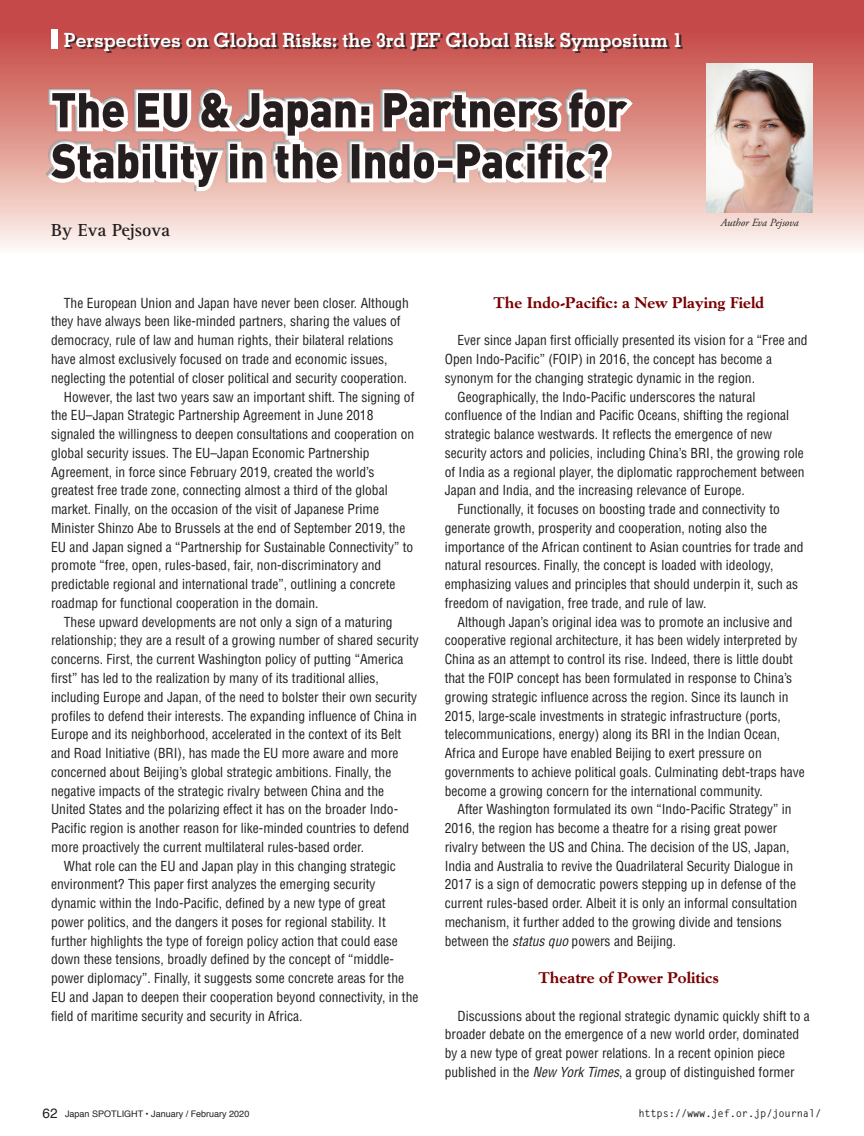
<style>
.page{position:relative;width:864px;height:1136px;background:#fff}
.page>*{position:absolute;margin:0;border:0;box-sizing:border-box;transform-origin:0 0}
.t1{font:700 19.5px "Memphis";color:#fff}
.t2{font:700 18px "Rotis Serif";color:#231f20}
.t3{font:800 15.75px "Goudy";color:#790100}
.t4{font:condensed 13.5px/18.8px "Helvetica";color:#231f20}
.t5{font:italic 10.95px "Adobe Garamond";color:#231f20}
.t6{font:700 10.5px "Letter Gothic Std";letter-spacing:-.02em;color:#231f20}
.t7{font:9px "Helvetica";color:#231f20}
.s1{font-style:italic}
.s2{font-size:13.5px}
</style>
<div class="page">
<svg style="left:0;top:0;width:863px;height:247px;background:#dd928e"></svg>
<div style="left:27px;top:60px;width:669px;height:147px;background:#231f20;opacity:.4"></div>
<div style="left:66px;top:34px;width:616px;height:19px;background:#231f20;opacity:.8"></div>
<div style="left:51px;top:30px;width:6px;height:19px;background:#fff"></div>
<img style="left:706px;top:64px;width:106px;height:149px">
<h1 class="t1" style="left:64px;top:27px;width:620px">Perspectives on Global Risks: the 3rd JEF Global Risk Symposium 1</h1>
<h2 class="t2" style="left:51px;top:220px;width:121px">By Eva Pejsova</h2>
<p class="t5" style="left:720px;top:217px;width:79px">Author Eva Pejsova</p>
<p class="t4" style="left:64px;top:293px;width:346px">The European Union and Japan have never been closer. Although</p>
<p class="t4" style="left:51px;top:312px;width:351px">they have always been like-minded partners, sharing the values of</p>
<p class="t4" style="left:51px;top:331px;width:344px">democracy, rule of law and human rights, their bilateral relations</p>
<p class="t4" style="left:51px;top:349px;width:338px">have almost exclusively focused on trade and economic issues,</p>
<p class="t4" style="left:51px;top:368px;width:357px">neglecting the potential of closer political and security cooperation.</p>
<p class="t4" style="left:64px;top:387px;width:352px">However, the last two years saw an important shift. The signing of</p>
<p class="t4" style="left:51px;top:406px;width:324px">the EU–Japan Strategic Partnership Agreement in June 2018</p>
<p class="t4" style="left:51px;top:424px;width:364px">signaled the willingness to deepen consultations and cooperation on</p>
<p class="t4" style="left:51px;top:443px;width:320px">global security issues. The EU–Japan Economic Partnership</p>
<p class="t4" style="left:51px;top:462px;width:325px">Agreement, in force since February 2019, created the world’s</p>
<p class="t4" style="left:51px;top:481px;width:338px">greatest free trade zone, connecting almost a third of the global</p>
<p class="t4" style="left:51px;top:499px;width:329px">market. Finally, on the occasion of the visit of Japanese Prime</p>
<p class="t4" style="left:51px;top:518px;width:355px">Minister Shinzo Abe to Brussels at the end of September 2019, the</p>
<p class="t4" style="left:51px;top:537px;width:363px">EU and Japan signed a “Partnership for Sustainable Connectivity” to</p>
<p class="t4" style="left:51px;top:556px;width:331px">promote “free, open, rules-based, fair, non-discriminatory and</p>
<p class="t4" style="left:51px;top:574px;width:346px">predictable regional and international trade”, outlining a concrete</p>
<p class="t4" style="left:51px;top:593px;width:269px">roadmap for functional cooperation in the domain.</p>
<p class="t4" style="left:64px;top:612px;width:330px">These upward developments are not only a sign of a maturing</p>
<p class="t4" style="left:51px;top:631px;width:369px">relationship; they are a result of a growing number of shared security</p>
<p class="t4" style="left:51px;top:649px;width:354px">concerns. First, the current Washington policy of putting “America</p>
<p class="t4" style="left:51px;top:668px;width:329px">first” has led to the realization by many of its traditional allies,</p>
<p class="t4" style="left:51px;top:687px;width:367px">including Europe and Japan, of the need to bolster their own security</p>
<p class="t4" style="left:51px;top:706px;width:367px">profiles to defend their interests. The expanding influence of China in</p>
<p class="t4" style="left:51px;top:724px;width:351px">Europe and its neighborhood, accelerated in the context of its Belt</p>
<p class="t4" style="left:51px;top:743px;width:349px">and Road Initiative (BRI), has made the EU more aware and more</p>
<p class="t4" style="left:51px;top:762px;width:342px">concerned about Beijing’s global strategic ambitions. Finally, the</p>
<p class="t4" style="left:51px;top:781px;width:334px">negative impacts of the strategic rivalry between China and the</p>
<p class="t4" style="left:51px;top:799px;width:348px">United States and the polarizing effect it has on the broader Indo-</p>
<p class="t4" style="left:51px;top:818px;width:359px">Pacific region is another reason for like-minded countries to defend</p>
<p class="t4" style="left:51px;top:837px;width:314px">more proactively the current multilateral rules-based order.</p>
<p class="t4" style="left:64px;top:856px;width:333px">What role can the EU and Japan play in this changing strategic</p>
<p class="t4" style="left:51px;top:874px;width:326px">environment? This paper first analyzes the emerging security</p>
<p class="t4" style="left:51px;top:893px;width:336px">dynamic within the Indo-Pacific, defined by a new type of great</p>
<p class="t4" style="left:51px;top:912px;width:336px">power politics, and the dangers it poses for regional stability. It</p>
<p class="t4" style="left:51px;top:931px;width:348px">further highlights the type of foreign policy action that could ease</p>
<p class="t4" style="left:51px;top:949px;width:344px">down these tensions, broadly defined by the concept of “middle-</p>
<p class="t4" style="left:51px;top:968px;width:354px">power diplomacy”. Finally, it suggests some concrete areas for the</p>
<p class="t4" style="left:51px;top:987px;width:369px">EU and Japan to deepen their cooperation beyond connectivity, in the</p>
<p class="t4" style="left:51px;top:1006px;width:253px">field of maritime security and security in Africa.</p>
<p class="t3" style="left:493px;top:293px;width:272px">The Indo-Pacific: a New Playing Field</p>
<p class="t4" style="left:457px;top:331px;width:351px">Ever since Japan first officially presented its vision for a “Free and</p>
<p class="t4" style="left:444px;top:349px;width:328px">Open Indo-Pacific” (FOIP) in 2016, the concept has become a</p>
<p class="t4" style="left:444px;top:368px;width:312px">synonym for the changing strategic dynamic in the region.</p>
<p class="t4" style="left:457px;top:387px;width:299px">Geographically, the Indo-Pacific underscores the natural</p>
<p class="t4" style="left:444px;top:406px;width:346px">confluence of the Indian and Pacific Oceans, shifting the regional</p>
<p class="t4" style="left:444px;top:424px;width:329px">strategic balance westwards. It reflects the emergence of new</p>
<p class="t4" style="left:444px;top:443px;width:360px">security actors and policies, including China’s BRI, the growing role</p>
<p class="t4" style="left:444px;top:462px;width:361px">of India as a regional player, the diplomatic rapprochement between</p>
<p class="t4" style="left:444px;top:481px;width:301px">Japan and India, and the increasing relevance of Europe.</p>
<p class="t4" style="left:457px;top:499px;width:324px">Functionally, it focuses on boosting trade and connectivity to</p>
<p class="t4" style="left:444px;top:518px;width:324px">generate growth, prosperity and cooperation, noting also the</p>
<p class="t4" style="left:444px;top:537px;width:360px">importance of the African continent to Asian countries for trade and</p>
<p class="t4" style="left:444px;top:556px;width:330px">natural resources. Finally, the concept is loaded with ideology,</p>
<p class="t4" style="left:444px;top:574px;width:355px">emphasizing values and principles that should underpin it, such as</p>
<p class="t4" style="left:444px;top:593px;width:263px">freedom of navigation, free trade, and rule of law.</p>
<p class="t4" style="left:457px;top:612px;width:336px">Although Japan’s original idea was to promote an inclusive and</p>
<p class="t4" style="left:444px;top:631px;width:354px">cooperative regional architecture, it has been widely interpreted by</p>
<p class="t4" style="left:444px;top:649px;width:349px">China as an attempt to control its rise. Indeed, there is little doubt</p>
<p class="t4" style="left:444px;top:668px;width:349px">that the FOIP concept has been formulated in response to China’s</p>
<p class="t4" style="left:444px;top:687px;width:345px">growing strategic influence across the region. Since its launch in</p>
<p class="t4" style="left:444px;top:706px;width:337px">2015, large-scale investments in strategic infrastructure (ports,</p>
<p class="t4" style="left:444px;top:724px;width:337px">telecommunications, energy) along its BRI in the Indian Ocean,</p>
<p class="t4" style="left:444px;top:743px;width:318px">Africa and Europe have enabled Beijing to exert pressure on</p>
<p class="t4" style="left:444px;top:762px;width:361px">governments to achieve political goals. Culminating debt-traps have</p>
<p class="t4" style="left:444px;top:781px;width:319px">become a growing concern for the international community.</p>
<p class="t4" style="left:457px;top:799px;width:335px">After Washington formulated its own “Indo-Pacific Strategy” in</p>
<p class="t4" style="left:444px;top:818px;width:334px">2016, the region has become a theatre for a rising great power</p>
<p class="t4" style="left:444px;top:837px;width:346px">rivalry between the US and China. The decision of the US, Japan,</p>
<p class="t4" style="left:444px;top:856px;width:350px">India and Australia to revive the Quadrilateral Security Dialogue in</p>
<p class="t4" style="left:444px;top:874px;width:352px">2017 is a sign of democratic powers stepping up in defense of the</p>
<p class="t4" style="left:444px;top:893px;width:354px">current rules-based order. Albeit it is only an informal consultation</p>
<p class="t4" style="left:444px;top:912px;width:338px">mechanism, it further added to the growing divide and tensions</p>
<p class="t4" style="left:444px;top:931px;width:233px">between the <span class="s1">status quo</span> powers and Beijing.</p>
<p class="t3" style="left:538px;top:968px;width:182px">Theatre of Power Politics</p>
<p class="t4" style="left:444px;top:1006px;width:366px;text-indent:13px">Discussions about the regional strategic dynamic quickly shift to a broader debate on the emergence of a new world order, dominated by a new type of great power relations. In a recent opinion piece published in the <span class="s1">New York Times</span>, a group of distinguished former</p>
<p class="t7" style="left:43px;top:1106px;width:208px"><span class="s2">62</span> Japan SPOTLIGHT • January / February 2020</p>
<p class="t6" style="left:638px;top:1106px;width:184px">https://www.jef.or.jp/journal/</p>
</div>
